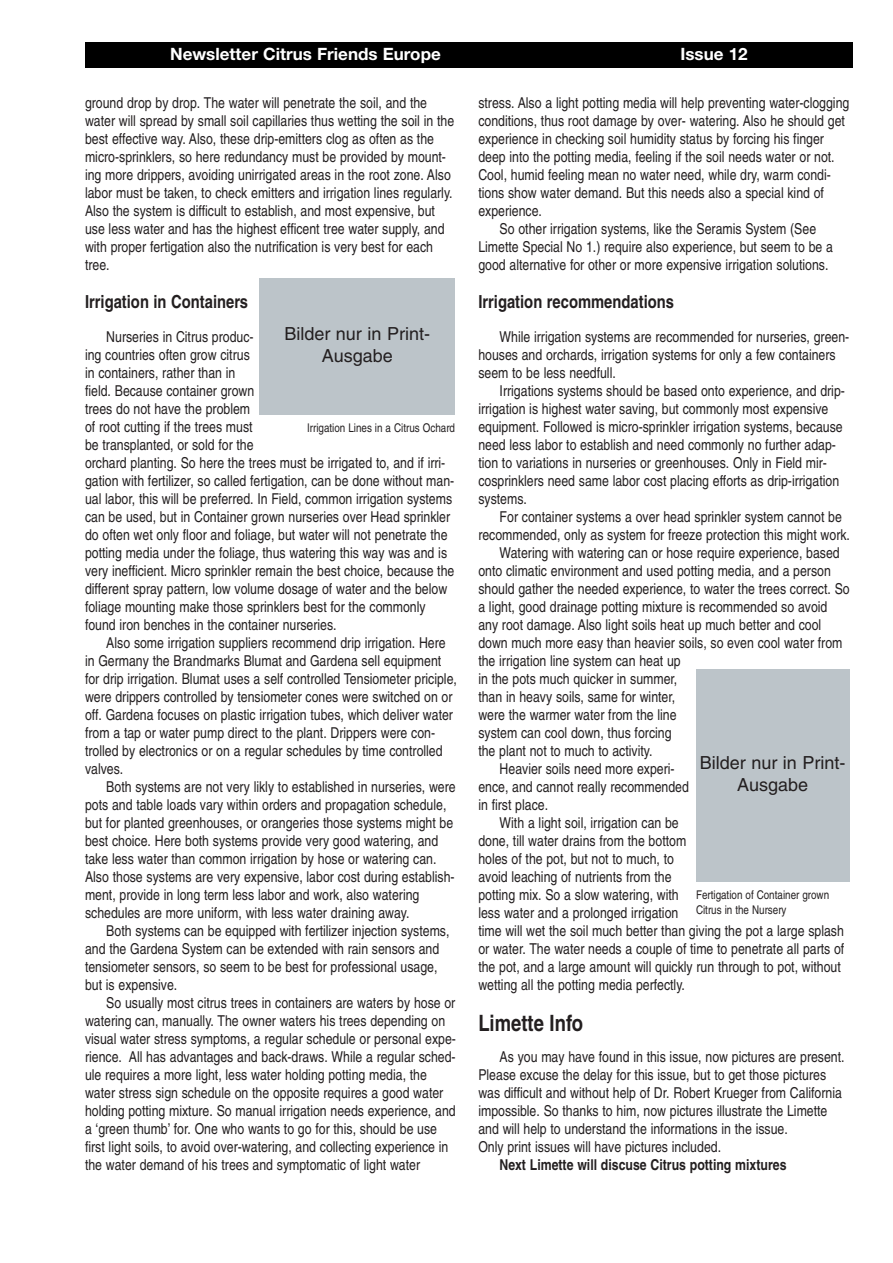
<style>
.page{position:relative;width:893px;height:1263px;background:#fff}
.page>*{position:absolute;margin:0;border:0;box-sizing:border-box;transform-origin:0 0}
.t1{font:700 condensed 22.5px "Helvetica";color:#231f20}
.t2{font:18px/21.6px "Helvetica";color:#231f20;text-align:center}
.t3{font:700 condensed 18px "Helvetica";color:#231f20}
.t4{font:700 16.95px "Helvetica Neue";color:#fff}
.t5{font:condensed 15px/18px "Helvetica";color:#231f20}
.t6{font:700 condensed 15px "Helvetica";color:#231f20}
.t7{font:condensed 12px/14.4px "Helvetica";color:#231f20}
</style>
<div class="page">
<div style="left:85px;top:43px;width:768px;height:25px;background:#000"></div>
<div style="left:259px;top:279px;width:196px;height:136px;background:#bcc4c9"></div>
<div style="left:696px;top:669px;width:153px;height:213px;background:#bcc4c9"></div>
<p class="t4" style="left:170px;top:48px;width:272px">Newsletter Citrus Friends Europe</p>
<p class="t4" style="left:680px;top:48px;width:69px">Issue 12</p>
<p class="t5" style="left:85px;top:95px;width:371px">ground drop by drop. The water will penetrate the soil, and the water will spread by small soil capillaries thus wetting the soil in the best effective way. Also, these drip-emitters clog as often as the micro-sprinklers, so here redundancy must be provided by mount&shy;ing more drippers, avoiding unirrigated areas in the root zone. Also labor must be taken, to check emitters and irrigation lines regularly.<br>Also the system is difficult to establish, and most expensive, but use less water and has the highest efficent tree water supply, and with proper fertigation also the nutrification is very best for each tree.</p>
<p class="t3" style="left:85px;top:295px;width:164px">Irrigation in Containers</p>
<p class="t5" style="left:85px;top:329px;width:371px;text-indent:21px">Nurseries in Citrus produc-<br>ing countries often grow citrus<br>in containers, rather than in<br>field. Because container grown<br>trees do not have the problem<br>of root cutting if the trees must<br>be transplanted, or sold for the<br>orchard planting. So here the trees must be irrigated to, and if irri&shy;gation with fertilizer, so called fertigation, can be done without man&shy;ual labor, this will be preferred. In Field, common irrigation systems can be used, but in Container grown nurseries over Head sprinkler do often wet only floor and foliage, but water will not penetrate the potting media under the foliage, thus watering this way was and is very inefficient. Micro sprinkler remain the best choice, because the different spray pattern, low volume dosage of water and the below foliage mounting make those sprinklers best for the commonly found iron benches in the container nurseries.</p>
<p class="t5" style="left:85px;top:635px;width:373px;text-indent:21px">Also some irrigation suppliers recommend drip irrigation. Here in Germany the Brandmarks Blumat and Gardena sell equipment for drip irrigation. Blumat uses a self controlled Tensiometer priciple, were drippers controlled by tensiometer cones were switched on or off. Gardena focuses on plastic irrigation tubes, which deliver water from a tap or water pump direct to the plant. Drippers were con&shy;trolled by electronics or on a regular schedules by time controlled valves.</p>
<p class="t5" style="left:85px;top:779px;width:372px;text-indent:21px">Both systems are not very likly to established in nurseries, were pots and table loads vary within orders and propagation schedule, but for planted greenhouses, or orangeries those systems might be best choice. Here both systems provide very good watering, and take less water than common irrigation by hose or watering can.<br>Also those systems are very expensive, labor cost during establish&shy;ment, provide in long term less labor and work, also watering schedules are more uniform, with less water draining away.</p>
<p class="t5" style="left:85px;top:923px;width:366px;text-indent:21px">Both systems can be equipped with fertilizer injection systems, and the Gardena System can be extended with rain sensors and tensiometer sensors, so seem to be best for professional usage, but is expensive.</p>
<p class="t5" style="left:85px;top:995px;width:372px;text-indent:21px">So usually most citrus trees in containers are waters by hose or watering can, manually. The owner waters his trees depending on visual water stress symptoms, a regular schedule or personal expe&shy;rience. All has advantages and back-draws. While a regular sched&shy;ule requires a more light, less water holding potting media, the water stress sign schedule on the opposite requires a good water holding potting mixture. So manual irrigation needs experience, and a ‘green thumb’ for. One who wants to go for this, should be use first light soils, to avoid over-watering, and collecting experience in the water demand of his trees and symptomatic of light water</p>
<p class="t5" style="left:478px;top:95px;width:372px">stress. Also a light potting media will help preventing water-clogging</p>
<p class="t5" style="left:478px;top:113px;width:368px">conditions, thus root damage by over- watering. Also he should get</p>
<p class="t5" style="left:478px;top:131px;width:347px">experience in checking soil humidity status by forcing his finger</p>
<p class="t5" style="left:478px;top:149px;width:358px">deep into the potting media, feeling if the soil needs water or not.</p>
<p class="t5" style="left:478px;top:167px;width:354px">Cool, humid feeling mean no water need, while dry, warm condi-</p>
<p class="t5" style="left:478px;top:185px;width:347px">tions show water demand. But this needs also a special kind of</p>
<p class="t5" style="left:478px;top:203px;width:65px">experience.</p>
<p class="t5" style="left:500px;top:221px;width:318px">So other irrigation systems, like the Seramis System (See</p>
<p class="t5" style="left:478px;top:239px;width:356px">Limette Special No 1.) require also experience, but seem to be a</p>
<p class="t5" style="left:478px;top:257px;width:352px">good alternative for other or more expensive irrigation solutions.</p>
<p class="t3" style="left:478px;top:295px;width:197px">Irrigation recommendations</p>
<p class="t5" style="left:478px;top:329px;width:372px;text-indent:21px">While irrigation systems are recommended for nurseries, green&shy;houses and orchards, irrigation systems for only a few containers seem to be less needfull.</p>
<p class="t5" style="left:478px;top:383px;width:368px;text-indent:21px">Irrigations systems should be based onto experience, and drip&shy;irrigation is highest water saving, but commonly most expensive equipment. Followed is micro-sprinkler irrigation systems, because need less labor to establish and need commonly no further adap&shy;tion to variations in nurseries or greenhouses. Only in Field mir&shy;cosprinklers need same labor cost placing efforts as drip-irrigation systems.</p>
<p class="t5" style="left:500px;top:509px;width:344px">For container systems a over head sprinkler system cannot be</p>
<p class="t5" style="left:478px;top:527px;width:373px">recommended, only as system for freeze protection this might work.</p>
<p class="t5" style="left:500px;top:545px;width:342px">Watering with watering can or hose require experience, based</p>
<p class="t5" style="left:478px;top:563px;width:354px">onto climatic environment and used potting media, and a person</p>
<p class="t5" style="left:478px;top:581px;width:373px">should gather the needed experience, to water the trees correct. So</p>
<p class="t5" style="left:478px;top:599px;width:351px">a light, good drainage potting mixture is recommended so avoid</p>
<p class="t5" style="left:478px;top:617px;width:344px">any root damage. Also light soils heat up much better and cool</p>
<p class="t5" style="left:478px;top:635px;width:366px">down much more easy than heavier soils, so even cool water from</p>
<p class="t5" style="left:478px;top:653px;width:204px">the irrigation line system can heat up</p>
<p class="t5" style="left:478px;top:671px;width:200px">in the pots much quicker in summer,</p>
<p class="t5" style="left:478px;top:689px;width:198px">than in heavy soils, same for winter,</p>
<p class="t5" style="left:478px;top:707px;width:200px">were the warmer water from the line</p>
<p class="t5" style="left:478px;top:725px;width:195px">system can cool down, thus forcing</p>
<p class="t5" style="left:478px;top:743px;width:176px">the plant not to much to activity.</p>
<p class="t5" style="left:500px;top:761px;width:176px">Heavier soils need more experi-</p>
<p class="t5" style="left:478px;top:779px;width:212px">ence, and cannot really recommended</p>
<p class="t5" style="left:478px;top:797px;width:71px">in first place.</p>
<p class="t5" style="left:500px;top:815px;width:181px">With a light soil, irrigation can be</p>
<p class="t5" style="left:478px;top:833px;width:209px">done, till water drains from the bottom</p>
<p class="t5" style="left:478px;top:851px;width:197px">holes of the pot, but not to much, to</p>
<p class="t5" style="left:478px;top:869px;width:195px">avoid leaching of nutrients from the</p>
<p class="t5" style="left:478px;top:887px;width:202px">potting mix. So a slow watering, with</p>
<p class="t5" style="left:478px;top:905px;width:201px">less water and a prolonged irrigation</p>
<p class="t5" style="left:478px;top:923px;width:367px">time will wet the soil much better than giving the pot a large splash</p>
<p class="t5" style="left:478px;top:941px;width:367px">or water. The water needs a couple of time to penetrate all parts of</p>
<p class="t5" style="left:478px;top:959px;width:364px">the pot, and a large amount will quickly run through to pot, without</p>
<p class="t5" style="left:478px;top:977px;width:208px">wetting all the potting media perfectly.</p>
<h1 class="t1" style="left:478px;top:1015px;width:106px">Limette Info</h1>
<p class="t5" style="left:478px;top:1049px;width:368px;text-indent:21px">As you may have found in this issue, now pictures are present.<br>Please excuse the delay for this issue, but to get those pictures was difficult and without help of Dr. Robert Krueger from California impossible. So thanks to him, now pictures illustrate the Limette and will help to understand the informations in the issue.<br>Only print issues will have pictures included.</p>
<p class="t6" style="left:500px;top:1159px;width:288px">Next Limette will discuse Citrus potting mixtures</p>
<p class="t2" style="left:284px;top:325px;width:147px">Bilder nur in Print-<br>Ausgabe</p>
<p class="t7" style="left:307px;top:422px;width:149px">Irrigation Lines in a Citrus Ochard</p>
<p class="t2" style="left:700px;top:754px;width:147px">Bilder nur in Print-<br>Ausgabe</p>
<p class="t7" style="left:696px;top:889px;width:135px">Fertigation of Container grown<br>Citrus in the Nursery</p>
</div>
